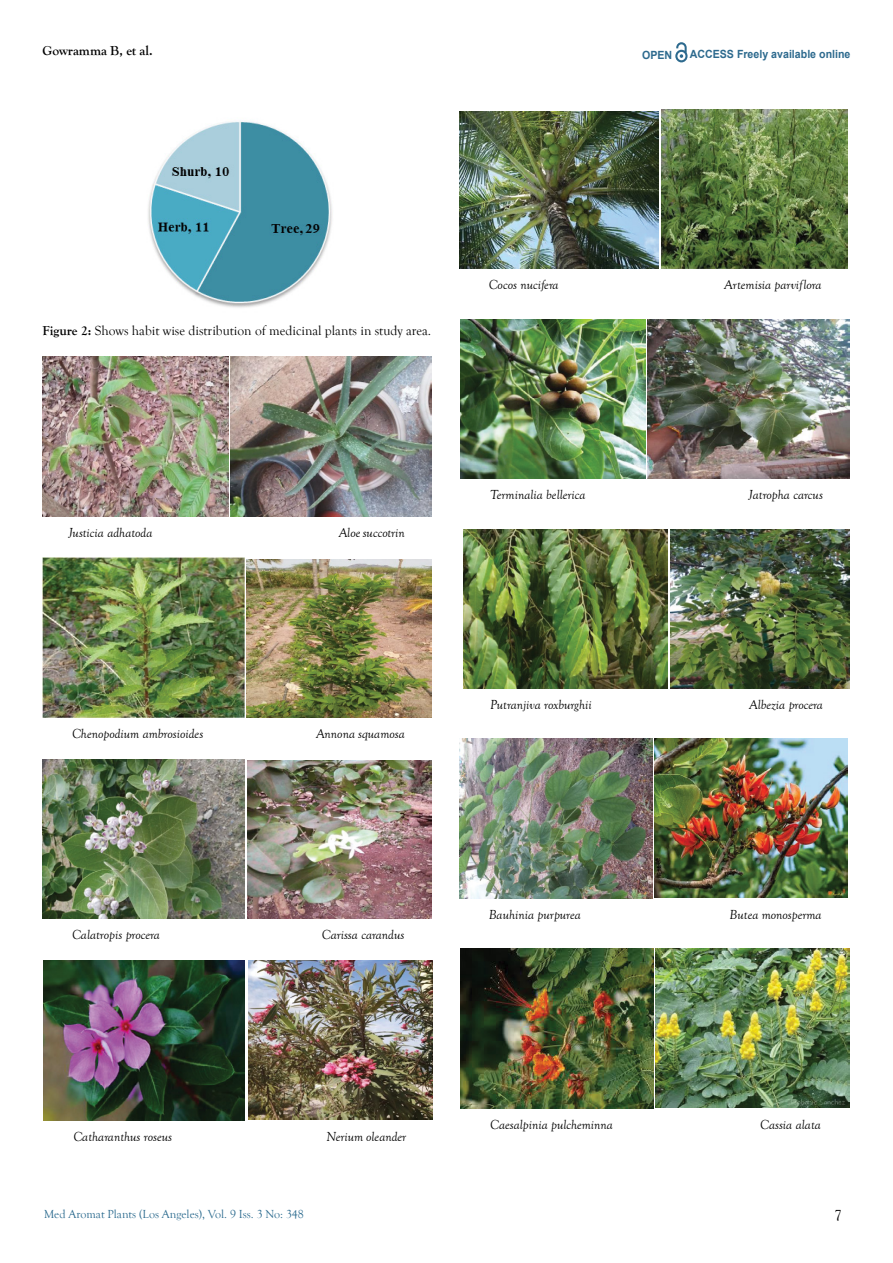
<style>
.page{position:relative;width:893px;height:1263px;background:#fff}
.page>*{position:absolute;margin:0;border:0;box-sizing:border-box;transform-origin:0 0}
.t1{font:15px "Goudy Old Style T";color:#000}
.t2{font:italic 13.5px "Goudy Old Style T";color:#000}
.t3{font:13.5px "Goudy Old Style T";color:#000}
.t4{font:700 13.5px "Goudy Old Style T";color:#000}
.t5{font:12px "Goudy Old Style T";color:#2c6b8f}
.t6{font:700 11.25px "Arial";color:#2d6a8e;scale:.94 1}
.s1{font-weight:700}
</style>
<div class="page">
<svg style="left:675px;top:43px;width:12px;height:19px"></svg>
<img style="left:148px;top:121px;width:184px;height:187px">
<img style="left:43px;top:357px;width:185px;height:159px">
<img style="left:230px;top:357px;width:201px;height:159px">
<img style="left:459px;top:111px;width:199px;height:158px">
<img style="left:662px;top:109px;width:186px;height:160px">
<img style="left:461px;top:319px;width:184px;height:159px">
<img style="left:648px;top:319px;width:201px;height:160px">
<img style="left:463px;top:529px;width:205px;height:159px">
<img style="left:670px;top:529px;width:179px;height:159px">
<img style="left:459px;top:739px;width:193px;height:159px">
<img style="left:655px;top:739px;width:193px;height:159px">
<img style="left:461px;top:949px;width:192px;height:159px">
<img style="left:656px;top:949px;width:193px;height:158px">
<img style="left:43px;top:558px;width:201px;height:159px">
<img style="left:247px;top:560px;width:184px;height:157px">
<img style="left:43px;top:759px;width:202px;height:159px">
<img style="left:248px;top:760px;width:183px;height:159px">
<img style="left:44px;top:960px;width:200px;height:160px">
<img style="left:248px;top:960px;width:184px;height:159px">
<p class="t4" style="left:43px;top:43px;width:112px">Gowramma B, et al.</p>
<p class="t6" style="left:642px;top:47px;width:34px">OPEN</p>
<p class="t6" style="left:690px;top:46px;width:172px">ACCESS Freely available online</p>
<p class="t3" style="left:43px;top:323px;width:390px"><span class="s1">Figure 2:</span> Shows habit wise distribution of medicinal plants in study area.</p>
<p class="t2" style="left:489px;top:278px;width:71px">Cocos nucifera</p>
<p class="t2" style="left:724px;top:278px;width:99px">Artemisia parviflora</p>
<p class="t2" style="left:69px;top:525px;width:85px">Justicia adhatoda</p>
<p class="t2" style="left:339px;top:525px;width:68px">Aloe succotrin</p>
<p class="t2" style="left:490px;top:488px;width:97px">Terminalia bellerica</p>
<p class="t2" style="left:749px;top:488px;width:75px">Jatropha carcus</p>
<p class="t2" style="left:72px;top:726px;width:133px">Chenopodium ambrosioides</p>
<p class="t2" style="left:316px;top:726px;width:90px">Annona squamosa</p>
<p class="t2" style="left:490px;top:697px;width:103px">Putranjiva roxburghii</p>
<p class="t2" style="left:749px;top:697px;width:75px">Albezia procera</p>
<p class="t2" style="left:72px;top:927px;width:89px">Calatropis procera</p>
<p class="t2" style="left:322px;top:927px;width:84px">Carissa carandus</p>
<p class="t2" style="left:489px;top:907px;width:94px">Bauhinia purpurea</p>
<p class="t2" style="left:730px;top:907px;width:93px">Butea monosperma</p>
<p class="t2" style="left:73px;top:1129px;width:100px">Catharanthus roseus</p>
<p class="t2" style="left:326px;top:1129px;width:81px">Nerium oleander</p>
<p class="t5" style="left:44px;top:1207px;width:261px">Med Aromat Plants (Los Angeles), Vol. 9 Iss. 3 No: 348</p>
<p class="t2" style="left:490px;top:1117px;width:124px">Caesalpinia pulcheminna</p>
<p class="t2" style="left:760px;top:1117px;width:62px">Cassia alata</p>
<p class="t1" style="left:834px;top:1207px;width:9px">7</p>
</div>
